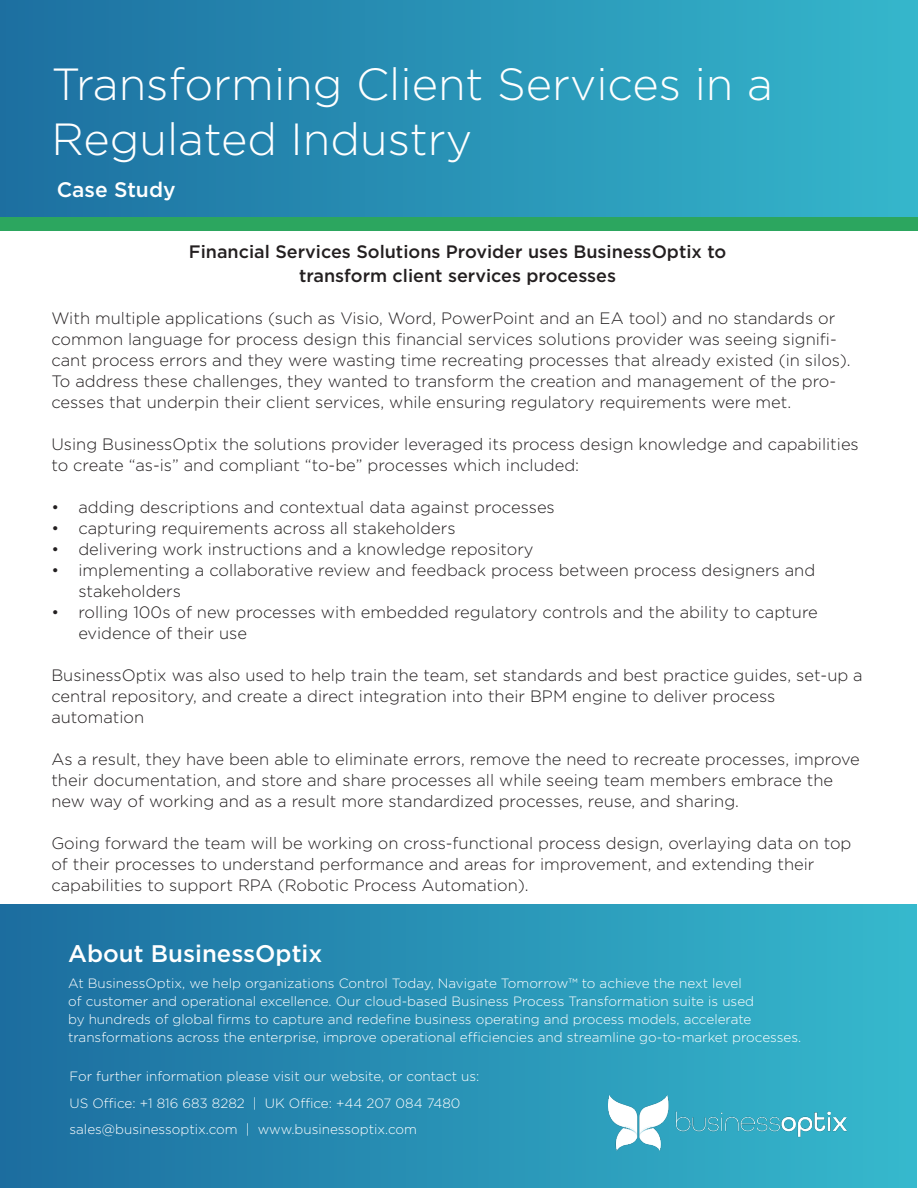
<style>
.page{position:relative;width:918px;height:1188px;background:#fff}
.page>*{position:absolute;margin:0;border:0;box-sizing:border-box;transform-origin:0 0}
.t1{font:300 45px/55.1px "Gotham";color:#fff}
.t2{font:500 24px "Gotham";color:#fff}
.t3{font:500 21px "Gotham";color:#fff}
.t4{font:500 18px/24px "Gotham";color:#231f20;text-align:center}
.t5{font:300 16.5px/21px "Gotham";color:#231f20}
.t6{font:300 13.5px/18px "Gotham";color:#fff}
</style>
<div class="page">
<div style="left:0;top:0;width:918px;height:217px;background:linear-gradient(to right,#1d6fa0,#35b7cc)"></div>
<div style="left:0;top:217px;width:918px;height:13px;background:#2ca65f"></div>
<div style="left:0;top:904px;width:916px;height:284px;background:linear-gradient(to right,#1c6d9f,#36b9cd)"></div>
<img style="left:608px;top:1096px;width:239px;height:54px">
<p class="t1" style="left:51px;top:55px;width:723px">Transforming Client Services in a<br>Regulated Industry</p>
<p class="t3" style="left:57px;top:176px;width:120px">Case Study</p>
<p class="t4" style="left:189px;top:239px;width:539px">Financial Services Solutions Provider uses BusinessOptix to transform client services processes</p>
<p class="t5" style="left:51px;top:307px;width:801px">With multiple applications (such as Visio, Word, PowerPoint and an EA tool) and no standards or common language for process design this financial services solutions provider was seeing signifi&shy;cant process errors and they were wasting time recreating processes that already existed (in silos).<br>To address these challenges, they wanted to transform the creation and management of the pro&shy;cesses that underpin their client services, while ensuring regulatory requirements were met.</p>
<p class="t5" style="left:51px;top:433px;width:809px">Using BusinessOptix the solutions provider leveraged its process design knowledge and capabilities to create “as-is” and compliant “to-be” processes which included:</p>
<p class="t5" style="left:51px;top:496px;width:505px">• adding descriptions and contextual data against processes</p>
<p class="t5" style="left:51px;top:517px;width:406px">• capturing requirements across all stakeholders</p>
<p class="t5" style="left:51px;top:538px;width:484px">• delivering work instructions and a knowledge repository</p>
<p class="t5" style="left:78px;top:559px;width:738px;text-indent:-27px">• implementing a collaborative review and feedback process between process designers and stakeholders</p>
<p class="t5" style="left:78px;top:601px;width:741px;text-indent:-27px">• rolling 100s of new processes with embedded regulatory controls and the ability to capture evidence of their use</p>
<p class="t5" style="left:51px;top:664px;width:813px">BusinessOptix was also used to help train the team, set standards and best practice guides, set-up a central repository, and create a direct integration into their BPM engine to deliver process automation</p>
<p class="t5" style="left:51px;top:748px;width:810px">As a result, they have been able to eliminate errors, remove the need to recreate processes, improve their documentation, and store and share processes all while seeing team members embrace the new way of working and as a result more standardized processes, reuse, and sharing.</p>
<p class="t5" style="left:51px;top:832px;width:802px">Going forward the team will be working on cross-functional process design, overlaying data on top of their processes to understand performance and areas for improvement, and extending their capabilities to support RPA (Robotic Process Automation).</p>
<p class="t2" style="left:68px;top:937px;width:256px">About BusinessOptix</p>
<p class="t6" style="left:68px;top:974px;width:735px">At BusinessOptix, we help organizations Control Today, Navigate Tomorrow™ to achieve the next level<br>of customer and operational excellence. Our cloud-based Business Process Transformation suite is used<br>by hundreds of global firms to capture and redefine business operating and process models, accelerate transformations across the enterprise, improve operational efficiencies and streamline go-to-market processes.</p>
<p class="t6" style="left:70px;top:1067px;width:411px">For further information please visit our website, or contact us:</p>
<p class="t6" style="left:70px;top:1094px;width:393px">US Office: +1 816 683 8282 | UK Office: +44 207 084 7480</p>
<p class="t6" style="left:70px;top:1120px;width:349px">sales@businessoptix.com | www.businessoptix.com</p>
</div>
